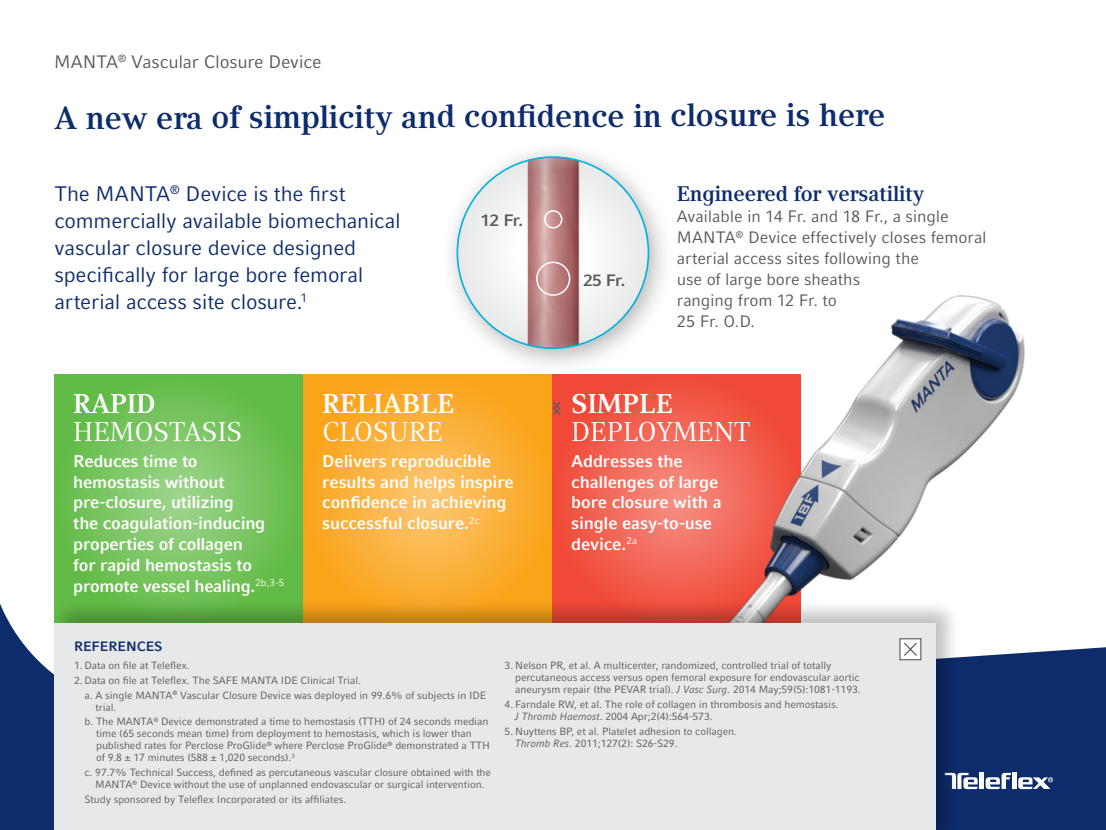
<style>
.page{position:relative;width:1106px;height:830px;background:#fff}
.page>*{position:absolute;margin:0;border:0;box-sizing:border-box;transform-origin:0 0}
.t1{font:700 31.5px "Compatil Text LT Pro";letter-spacing:-.005em;color:#0d2c6c}
.t2{font:27px "Compatil Text LT Pro";letter-spacing:-.005em;color:#fff}
.t3{font:700 27px "Compatil Text LT Pro";letter-spacing:-.005em;color:#fff}
.t4{font:21px/27px "Compatil Fact LT Pro";letter-spacing:-.015em;color:#0d2c6c}
.t5{font:700 21px "Compatil Text LT Pro";letter-spacing:-.005em;color:#0d2c6c}
.t6{font:18px "Compatil Fact LT Pro";letter-spacing:-.01em;color:#58595b}
.t7{font:700 16.95px/20.7px "Compatil Fact LT Pro";letter-spacing:-.01em;color:#fff}
.t8{font:16.5px/21px "Compatil Fact LT Pro";letter-spacing:-.005em;color:#58595b}
.t9{font:700 16.5px "Compatil Fact LT Pro";letter-spacing:-.03em;color:#58595b}
.t10{font:700 13.5px "Compatil Fact LT Pro";color:#0d2c6c}
.t11{font:10.5px/12px "Compatil Fact LT Pro";letter-spacing:-.01em;color:#58595b}
.s1{font-style:italic}
</style>
<div class="page">
<svg style="left:0;top:604px;width:1106px;height:225px;background:#233f79"></svg>
<div style="left:1012px;top:772px;width:5px;height:16px;background:#fff"></div>
<svg style="left:986px;top:772px;width:25px;height:17px"></svg>
<div style="left:979px;top:772px;width:5px;height:16px;background:#fff"></div>
<svg style="left:1018px;top:777px;width:35px;height:12px"></svg>
<svg style="left:960px;top:772px;width:18px;height:17px"></svg>
<div style="left:440px;top:140px;width:235px;height:236px;background:#000;opacity:.3"></div>
<svg style="left:457px;top:157px;width:191px;height:191px"></svg>
<img style="left:520px;top:157px;width:72px;height:191px">
<div style="left:544px;top:210px;width:18px;height:18px;border:2px solid #fff;border-radius:50%"></div>
<div style="left:536px;top:261px;width:34px;height:35px;border:2px solid #fff;border-radius:50%"></div>
<svg style="left:54px;top:374px;width:249px;height:224px;background:#73c25b"></svg>
<svg style="left:303px;top:374px;width:249px;height:224px;background:#faae34"></svg>
<div style="left:552px;top:374px;width:249px;height:249px;background:#f04937"></div>
<img style="left:581px;top:283px;width:499px;height:400px">
<div style="left:49px;top:598px;width:911px;height:231px;background:#000;opacity:.25"></div>
<div style="left:54px;top:623px;width:882px;height:206px;background:#e7e8e9"></div>
<svg style="left:553px;top:401px;width:7px;height:14px"></svg>
<div style="left:899px;top:638px;width:22px;height:22px;background:#fff;border:1px solid #58595b"></div>
<svg style="left:904px;top:642px;width:13px;height:13px"></svg>
<h3 class="t6" style="left:54px;top:51px;width:269px">MANTA<sup>®</sup> Vascular Closure Device</h3>
<h1 class="t1" style="left:55px;top:98px;width:832px">A new era of simplicity and confidence in closure is here</h1>
<h3 class="t4" style="left:54px;top:180px;width:348px">The MANTA<sup>®</sup> Device is the first commercially available biomechanical vascular closure device designed specifically for large bore femoral arterial access site closure.<sup>1</sup></h3>
<h3 class="t5" style="left:677px;top:181px;width:249px">Engineered for versatility</h3>
<h3 class="t8" style="left:677px;top:206px;width:311px">Available in 14 Fr. and 18 Fr., a single<br>MANTA<sup>®</sup> Device effectively closes femoral arterial access sites following the<br>use of large bore sheaths<br>ranging from 12 Fr. to<br>25 Fr. O.D.</h3>
<h3 class="t9" style="left:481px;top:210px;width:44px">12 Fr.</h3>
<h3 class="t9" style="left:583px;top:271px;width:44px">25 Fr.</h3>
<h2 class="t3" style="left:73px;top:388px;width:84px">RAPID</h2>
<h2 class="t2" style="left:73px;top:416px;width:170px">HEMOSTASIS</h2>
<h3 class="t7" style="left:73px;top:450px;width:213px">Reduces time to hemostasis without pre-closure, utilizing<br>the coagulation-inducing properties of collagen<br>for rapid hemostasis to promote vessel healing.<sup>2b,3-5</sup></h3>
<p class="t10" style="left:74px;top:638px;width:90px">REFERENCES</p>
<h2 class="t3" style="left:322px;top:388px;width:133px">RELIABLE</h2>
<h2 class="t2" style="left:322px;top:416px;width:122px">CLOSURE</h2>
<h3 class="t7" style="left:322px;top:450px;width:193px">Delivers reproducible results and helps inspire confidence in achieving successful closure.<sup>2c</sup></h3>
<h2 class="t3" style="left:571px;top:388px;width:103px">SIMPLE</h2>
<h2 class="t2" style="left:571px;top:416px;width:181px">DEPLOYMENT</h2>
<h3 class="t7" style="left:571px;top:450px;width:152px">Addresses the challenges of large bore closure with a single easy-to-use device.<sup>2a</sup></h3>
<p class="t11" style="left:74px;top:659px;width:117px">1. Data on file at Teleflex.</p>
<p class="t11" style="left:85px;top:673px;width:403px;line-height:14.7px;text-indent:-10px">2. Data on file at Teleflex. The SAFE MANTA IDE Clinical Trial.<br>a. A single MANTA<sup>®</sup> Vascular Closure Device was deployed in 99.6% of subjects in IDE</p>
<p class="t11" style="left:85px;top:699px;width:405px;line-height:14.7px;text-indent:11px">trial.<br>b. The MANTA<sup>®</sup> Device demonstrated a time to hemostasis (TTH) of 24 seconds median</p>
<p class="t11" style="left:96px;top:727px;width:395px">time (65 seconds mean time) from deployment to hemostasis, which is lower than published rates for Perclose ProGlide<sup>®</sup> where Perclose ProGlide<sup>®</sup> demonstrated a TTH of 9.8 ± 17 minutes (588 ± 1,020 seconds).<sup>3</sup></p>
<p class="t11" style="left:85px;top:766px;width:408px;text-align:center">c. 97.7% Technical Success, defined as percutaneous vascular closure obtained with the<br>MANTA<sup>®</sup> Device without the use of unplanned endovascular or surgical intervention.</p>
<p class="t11" style="left:85px;top:793px;width:263px">Study sponsored by Teleflex Incorporated or its affiliates.</p>
<p class="t11" style="left:515px;top:659px;width:347px;text-indent:-10px">3. Nelson PR, et al. A multicenter, randomized, controlled trial of totally percutaneous access versus open femoral exposure for endovascular aortic aneurysm repair (the PEVAR trial). <span class="s1">J Vasc Surg.</span> 2014 May;59(5):1081-1193.</p>
<p class="t11" style="left:515px;top:698px;width:325px;text-indent:-10px">4. Farndale RW, et al. The role of collagen in thrombosis and hemostasis.<br><span class="s1">J Thromb Haemost</span>. 2004 Apr;2(4):564-573.</p>
<p class="t11" style="left:515px;top:725px;width:223px;text-indent:-10px">5. Nuyttens BP, et al. Platelet adhesion to collagen.<br><span class="s1">Thromb Res.</span> 2011;127(2): S26-S29.</p>
</div>
